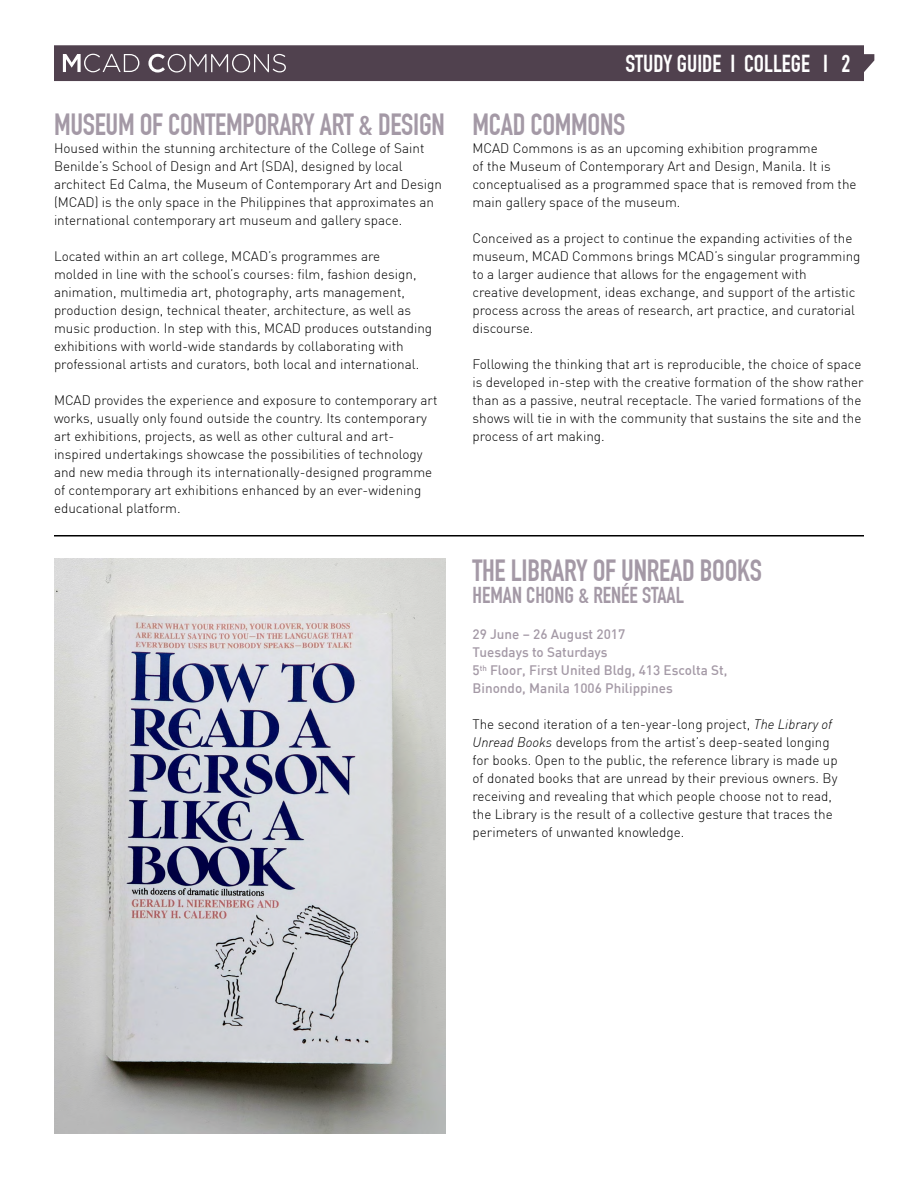
<style>
.page{position:relative;width:918px;height:1188px;background:#fff}
.page>*{position:absolute;margin:0;border:0;box-sizing:border-box;transform-origin:0 0}
.t1{font:700 30px "DIN Condensed";letter-spacing:-.01em;color:#a499a6}
.t2{font:700 24px "DIN Condensed";color:#fff}
.t3{font:700 22.5px "DIN Condensed";color:#a499a6}
.t4{font:300 13.5px/18px "DIN";color:#000}
.t5{font:500 13.5px/18px "DIN";color:#a499a6}
.s1{font-style:italic}
</style>
<div class="page">
<svg style="left:54px;top:45px;width:820px;height:36px;background:#584a56"></svg>
<hr style="left:54px;top:535px;width:810px;height:2px;background:#000">
<img style="left:54px;top:558px;width:392px;height:576px">
<h1 class="t1" style="left:54px;top:107px;width:392px">MUSEUM OF CONTEMPORARY ART &amp; DESIGN</h1>
<p class="t4" style="left:54px;top:139px;width:389px">Housed within the stunning architecture of the College of Saint Benilde’s School of Design and Art (SDA), designed by local architect Ed Calma, the Museum of Contemporary Art and Design (MCAD) is the only space in the Philippines that approximates an international contemporary art museum and gallery space.</p>
<p class="t4" style="left:54px;top:247px;width:380px">Located within an art college, MCAD’s programmes are<br>molded in line with the school’s courses: film, fashion design, animation, multimedia art, photography, arts management, production design, technical theater, architecture, as well as music production. In step with this, MCAD produces outstanding exhibitions with world-wide standards by collaborating with professional artists and curators, both local and international.</p>
<p class="t4" style="left:54px;top:391px;width:385px">MCAD provides the experience and exposure to contemporary art works, usually only found outside the country. Its contemporary art exhibitions, projects, as well as other cultural and art&shy;inspired undertakings showcase the possibilities of technology and new media through its internationally-designed programme of contemporary art exhibitions enhanced by an ever-widening educational platform.</p>
<h2 class="t2" style="left:625px;top:50px;width:227px">STUDY GUIDE I COLLEGE I 2</h2>
<h1 class="t1" style="left:472px;top:107px;width:154px">MCAD COMMONS</h1>
<p class="t4" style="left:472px;top:139px;width:386px">MCAD Commons is as an upcoming exhibition programme<br>of the Museum of Contemporary Art and Design, Manila. It is conceptualised as a programmed space that is removed from the main gallery space of the museum.</p>
<p class="t4" style="left:472px;top:229px;width:390px">Conceived as a project to continue the expanding activities of the museum, MCAD Commons brings MCAD’s singular programming to a larger audience that allows for the engagement with<br>creative development, ideas exchange, and support of the artistic process across the areas of research, art practice, and curatorial discourse.</p>
<p class="t4" style="left:472px;top:355px;width:393px">Following the thinking that art is reproducible, the choice of space is developed in-step with the creative formation of the show rather than as a passive, neutral receptacle. The varied formations of the shows will tie in with the community that sustains the site and the process of art making.</p>
<h1 class="t1" style="left:472px;top:552px;width:291px">THE LIBRARY OF UNREAD BOOKS</h1>
<h3 class="t3" style="left:472px;top:582px;width:213px">HEMAN CHONG &amp; RENÉE STAAL</h3>
<p class="t5" style="left:472px;top:625px;width:256px">29 June – 26 August 2017<br>Tuesdays to Saturdays<br>5<sup>th</sup> Floor, First United Bldg, 413 Escolta St,<br>Binondo, Manila 1006 Philippines</p>
<p class="t4" style="left:473px;top:715px;width:367px">The second iteration of a ten-year-long project, <span class="s1">The Library of Unread Books</span> develops from the artist’s deep-seated longing for books. Open to the public, the reference library is made up of donated books that are unread by their previous owners. By receiving and revealing that which people choose not to read, the Library is the result of a collective gesture that traces the perimeters of unwanted knowledge.</p>
</div>
